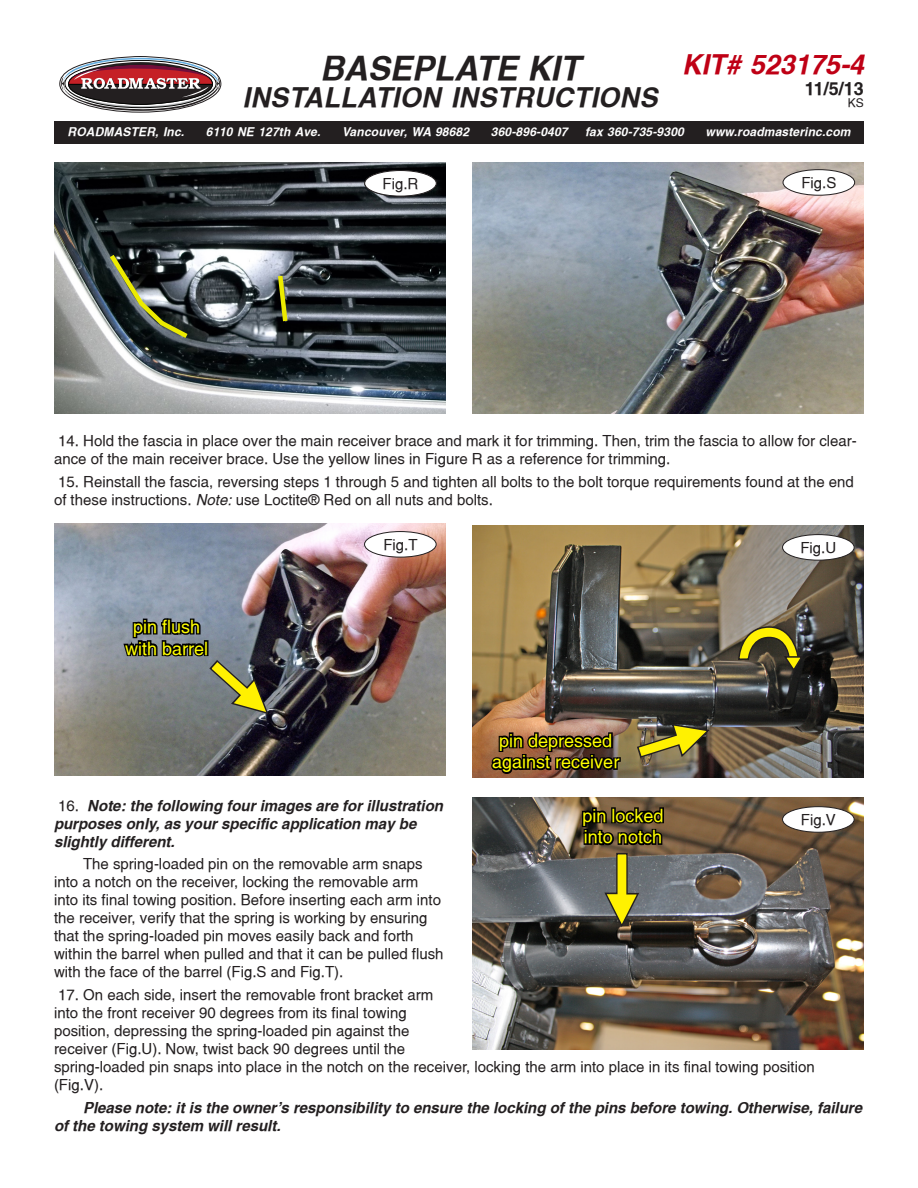
<style>
.page{position:relative;width:918px;height:1188px;background:#fff}
.page>*{position:absolute;margin:0;border:0;box-sizing:border-box;transform-origin:0 0}
.t1{font:italic 700 33px "Switzerland";color:#231f20}
.t2{font:italic 700 27px "Switzerland";letter-spacing:.015em;color:#231f20}
.t3{font:italic 700 27px "Switzerland";color:#bf0015}
.t4{font:18px "Switzerland";color:#ff0}
.t5{font:700 18px "Switzerland";color:#231f20}
.Helv_10pt{font:15px/18px "Switzerland";color:#231f20}
.t6{font:italic 700 15px/18px "Switzerland";color:#231f20}
.t7{font:italic 700 12px "Switzerland";letter-spacing:.015em;color:#fff}
.t8{font:12px "Switzerland";color:#231f20}
.s1{font-style:italic}
.s2{font-weight:400;font-style:normal}
</style>
<div class="page">
<div style="left:54px;top:122px;width:810px;height:22px;background:#231f20"></div>
<svg style="left:59px;top:56px;width:163px;height:57px"></svg>
<img style="left:54px;top:162px;width:392px;height:252px">
<div style="left:365px;top:171px;width:71px;height:25px;background:#fff;border-radius:50%"></div>
<div style="left:364px;top:170px;width:72px;height:26px;border:1px solid #231f20;border-radius:50%"></div>
<svg style="left:275px;top:271px;width:15px;height:55px"></svg>
<svg style="left:106px;top:250px;width:87px;height:92px;background:#495046"></svg>
<img style="left:472px;top:797px;width:392px;height:252px">
<img style="left:472px;top:525px;width:392px;height:252px">
<div style="left:783px;top:535px;width:71px;height:25px;background:#fff;border-radius:50%"></div>
<div style="left:782px;top:534px;width:72px;height:26px;border:1px solid #231f20;border-radius:50%"></div>
<svg style="left:737px;top:626px;width:67px;height:47px;background:#736c2f"></svg>
<img style="left:632px;top:712px;width:84px;height:58px">
<svg style="left:489px;top:731px;width:133px;height:45px;background:#4a3326"></svg>
<div style="left:783px;top:807px;width:71px;height:25px;background:#fff;border-radius:50%"></div>
<div style="left:782px;top:806px;width:72px;height:26px;border:1px solid #231f20;border-radius:50%"></div>
<svg style="left:580px;top:806px;width:86px;height:122px;background:#5f5a43"></svg>
<img style="left:54px;top:524px;width:392px;height:252px">
<div style="left:365px;top:532px;width:71px;height:25px;background:#fff;border-radius:50%"></div>
<div style="left:364px;top:531px;width:72px;height:26px;border:1px solid #231f20;border-radius:50%"></div>
<svg style="left:121px;top:617px;width:160px;height:111px;background:#6a6f69"></svg>
<div style="left:204px;top:640px;width:5px;height:16px;border:3px solid #000"></div>
<img style="left:472px;top:162px;width:392px;height:252px">
<div style="left:783px;top:170px;width:72px;height:25px;background:#fff;border-radius:50%"></div>
<div style="left:783px;top:169px;width:72px;height:26px;border:1px solid #231f20;border-radius:50%"></div>
<p class="t1" style="left:320px;top:49px;width:261px">BASEPLATE KIT</p>
<p class="t2" style="left:243px;top:81px;width:417px">INSTALLATION INSTRUCTIONS</p>
<h2 class="t3" style="left:682px;top:49px;width:184px">KIT# 523175-4</h2>
<p class="t5" style="left:805px;top:78px;width:61px">11/5/13</p>
<p class="t8" style="left:848px;top:96px;width:18px">KS</p>
<p class="t7" style="left:68px;top:125px;width:118px">ROADMASTER, Inc.</p>
<p class="t7" style="left:206px;top:125px;width:116px">6110 NE 127th Ave.</p>
<p class="t7" style="left:342px;top:125px;width:129px">Vancouver, WA 98682</p>
<p class="t7" style="left:491px;top:125px;width:78px">360-896-0407</p>
<p class="t7" style="left:585px;top:125px;width:100px">fax 360-735-9300</p>
<p class="t7" style="left:706px;top:125px;width:146px">www.roadmasterinc.com</p>
<p class="Helv_10pt" style="left:383px;top:174px;width:37px">Fig.R</p>
<p class="Helv_10pt" style="left:801px;top:173px;width:37px">Fig.S</p>
<p class="Helv_10pt" style="left:54px;top:432px;width:804px">14. Hold the fascia in place over the main receiver brace and mark it for trimming. Then, trim the fascia to allow for clear&shy;ance of the main receiver brace. Use the yellow lines in Figure R as a reference for trimming.</p>
<p class="Helv_10pt" style="left:54px;top:472px;width:801px">15. Reinstall the fascia, reversing steps 1 through 5 and tighten all bolts to the bolt torque requirements found at the end of these instructions. <span class="s1">Note:</span> use Loctite® Red on all nuts and bolts.</p>
<p class="t4" style="left:133px;top:616px;width:69px">pin flush</p>
<p class="t4" style="left:125px;top:638px;width:85px">with barrel</p>
<p class="Helv_10pt" style="left:383px;top:535px;width:36px">Fig.T</p>
<p class="Helv_10pt" style="left:800px;top:538px;width:37px">Fig.U</p>
<p class="t4" style="left:499px;top:730px;width:115px">pin depressed</p>
<p class="t4" style="left:492px;top:751px;width:129px">against receiver</p>
<p class="t4" style="left:582px;top:805px;width:83px">pin locked</p>
<p class="Helv_10pt" style="left:801px;top:810px;width:37px">Fig.V</p>
<p class="t4" style="left:584px;top:826px;width:80px">into notch</p>
<p class="t6" style="left:54px;top:796px;width:391px"><span class="s2">16.</span> Note: the following four images are for illustration purposes only, as your specific application may be slightly different.</p>
<p class="Helv_10pt" style="left:54px;top:855px;width:391px;text-indent:29px">The spring-loaded pin on the removable arm snaps into a notch on the receiver, locking the removable arm into its final towing position. Before inserting each arm into the receiver, verify that the spring is working by ensuring that the spring-loaded pin moves easily back and forth within the barrel when pulled and that it can be pulled flush with the face of the barrel (Fig.S and Fig.T).</p>
<p class="Helv_10pt" style="left:54px;top:985px;width:762px">17. On each side, insert the removable front bracket arm<br>into the front receiver 90 degrees from its final towing<br>position, depressing the spring-loaded pin against the<br>receiver (Fig.U). Now, twist back 90 degrees until the<br>spring-loaded pin snaps into place in the notch on the receiver, locking the arm into place in its final towing position (Fig.V).</p>
<p class="t6" style="left:54px;top:1098px;width:810px;text-indent:29px">Please note: it is the owner's responsibility to ensure the locking of the pins before towing. Otherwise, failure of the towing system will result.</p>
</div>
